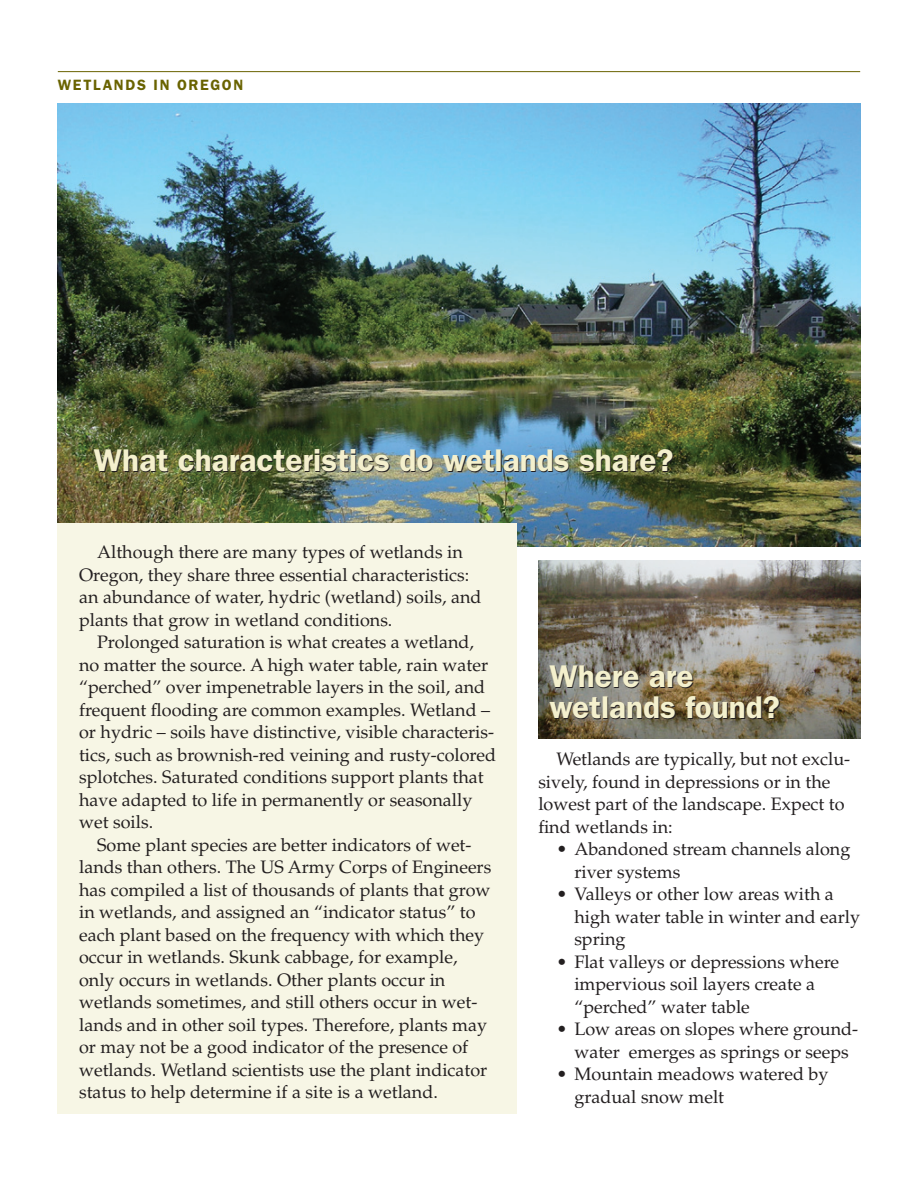
<style>
.page{position:relative;width:918px;height:1188px;background:#fff}
.page>*{position:absolute;margin:0;border:0;box-sizing:border-box;transform-origin:0 0}
.Franklin_Gothic_subh{font:600 31.5px "ITC Franklin Gothic Std";color:#f4f0cd}
.Palatino_text{font:18px/22.5px "Palatino LT";color:#231f20}
.Palatino_text_bullet{font:18px/22.5px "Palatino LT";color:#231f20}
.page_header{font:600 15px "ITC Franklin Gothic Std";letter-spacing:.11em;color:#696300}
</style>
<div class="page">
<img style="left:58px;top:103px;width:802px;height:443px">
<img style="left:538px;top:561px;width:322px;height:178px">
<hr style="left:58px;top:71px;width:802px;height:1px;background:#696300">
<div style="left:58px;top:523px;width:459px;height:591px;background:#f7f6e5"></div>
<p class="page_header" style="left:58px;top:76px;width:187px">WETLANDS IN OREGON</p>
<p class="Franklin_Gothic_subh" style="left:94px;top:441px;width:581px">What characteristics do wetlands share?</p>
<p class="Palatino_text" style="left:79px;top:541px;width:404px;text-indent:18px">Although there are many types of wetlands in Oregon, they share three essential characteristics: an abundance of water, hydric (wetland) soils, and plants that grow in wetland conditions.</p>
<p class="Palatino_text" style="left:79px;top:631px;width:418px;text-indent:18px">Prolonged saturation is what creates a wetland, no matter the source. A high water table, rain water “perched” over impenetrable layers in the soil, and frequent flooding are common examples. Wetland – or hydric – soils have distinctive, visible characteris&shy;tics, such as brownish-red veining and rusty-colored splotches. Saturated conditions support plants that have adapted to life in permanently or seasonally wet soils.</p>
<p class="Palatino_text" style="left:79px;top:833px;width:414px;text-indent:18px">Some plant species are better indicators of wet&shy;lands than others. The US Army Corps of Engineers has compiled a list of thousands of plants that grow in wetlands, and assigned an “indicator status” to each plant based on the frequency with which they occur in wetlands. Skunk cabbage, for example, only occurs in wetlands. Other plants occur in wetlands sometimes, and still others occur in wet&shy;lands and in other soil types. Therefore, plants may or may not be a good indicator of the presence of wetlands. Wetland scientists use the plant indicator status to help determine if a site is a wetland.</p>
<p class="Franklin_Gothic_subh" style="left:549px;top:657px;width:146px">Where are</p>
<p class="Franklin_Gothic_subh" style="left:549px;top:689px;width:232px">wetlands found?</p>
<p class="Palatino_text" style="left:538px;top:748px;width:313px;text-indent:18px">Wetlands are typically, but not exclu&shy;sively, found in depressions or in the lowest part of the landscape. Expect to find wetlands in:</p>
<p class="Palatino_text_bullet" style="left:574px;top:838px;width:278px;text-indent:-18px">• Abandoned stream channels along river systems</p>
<p class="Palatino_text_bullet" style="left:574px;top:883px;width:287px;text-indent:-18px">• Valleys or other low areas with a high water table in winter and early spring</p>
<p class="Palatino_text_bullet" style="left:574px;top:950px;width:266px;text-indent:-18px">• Flat valleys or depressions where impervious soil layers create a “perched” water table</p>
<p class="Palatino_text_bullet" style="left:556px;top:1018px;width:303px;text-align:center">• Low areas on slopes where ground&shy;water emerges as springs or seeps</p>
<p class="Palatino_text_bullet" style="left:574px;top:1063px;width:256px;text-indent:-18px">• Mountain meadows watered by gradual snow melt</p>
</div>
